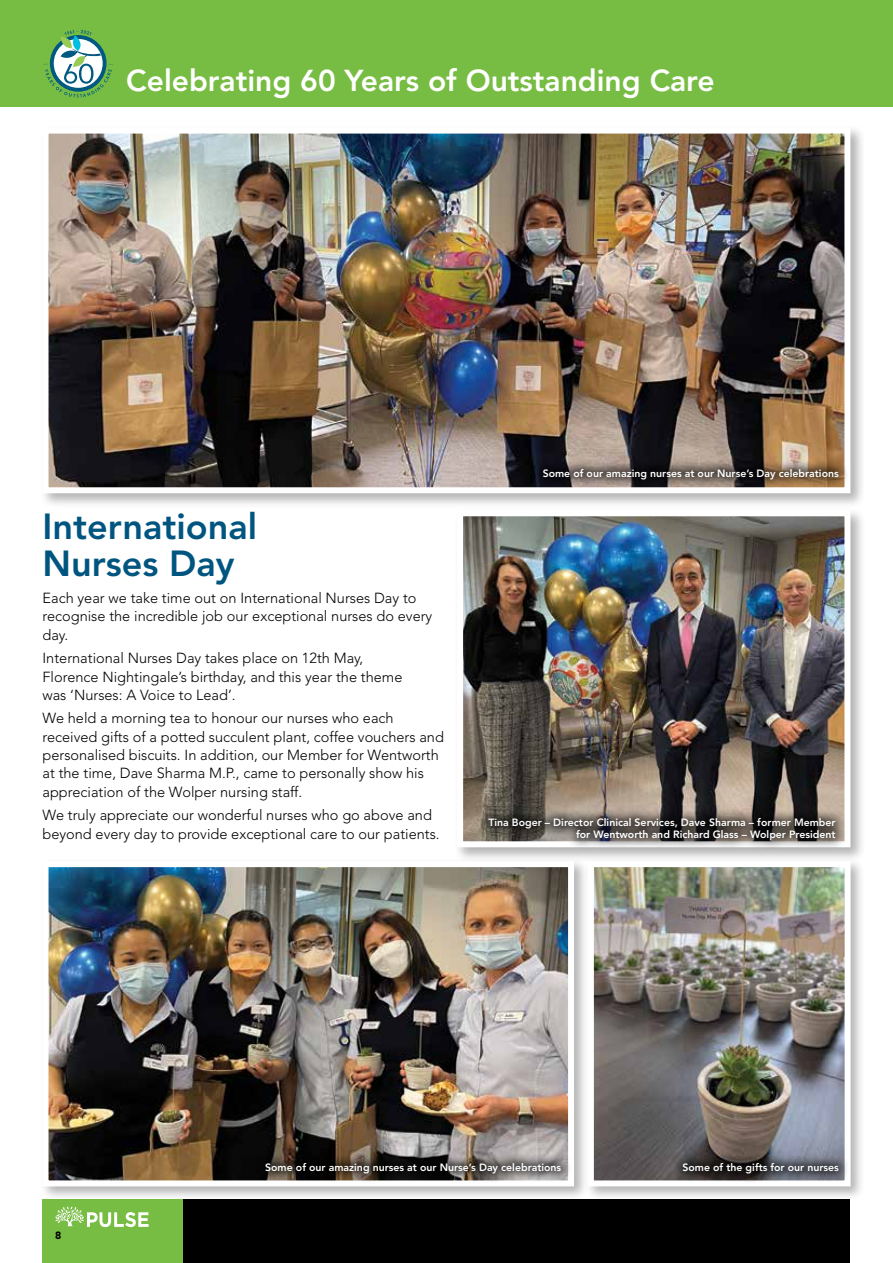
<style>
.page{position:relative;width:893px;height:1263px;background:#fff}
.page>*{position:absolute;margin:0;border:0;box-sizing:border-box;transform-origin:0 0}
.t1{font:800 36px/37.5px "Avenir";color:#005580}
.t2{font:800 30px "Avenir";color:#fff}
.t3{font:300 14.55px/18.3px "Avenir";color:#000}
.t4{font:800 10.5px/12px "Avenir";color:#fff;text-align:right}
.t5{font:900 10.5px "Avenir";color:#000}
</style>
<div class="page">
<div style="left:43px;top:1199px;width:807px;height:64px;background:#000"></div>
<div style="left:43px;top:1199px;width:140px;height:64px;background:#77bd43"></div>
<div style="left:0;top:0;width:893px;height:106px;background:#77bd43"></div>
<svg style="left:43px;top:30px;width:70px;height:68px"></svg>
<svg style="left:55px;top:1206px;width:94px;height:21px"></svg>
<div style="left:40px;top:858px;width:549px;height:344px;background:#000;opacity:.3"></div>
<img style="left:50px;top:868px;width:517px;height:311px">
<div style="left:43px;top:861px;width:531px;height:325px;border:6px solid #fff"></div>
<div style="left:454px;top:507px;width:412px;height:355px;background:#000;opacity:.3"></div>
<img style="left:464px;top:517px;width:379px;height:323px">
<div style="left:457px;top:510px;width:393px;height:337px;border:6px solid #fff"></div>
<div style="left:585px;top:858px;width:281px;height:344px;background:#000;opacity:.3"></div>
<img style="left:595px;top:868px;width:249px;height:311px">
<div style="left:588px;top:861px;width:263px;height:325px;border:6px solid #fff"></div>
<div style="left:40px;top:125px;width:826px;height:384px;background:#000;opacity:.3"></div>
<img style="left:50px;top:135px;width:793px;height:351px">
<div style="left:43px;top:128px;width:807px;height:365px;border:6px solid #fff"></div>
<div style="left:478px;top:806px;width:369px;height:45px;background:#000;opacity:.75"></div>
<div style="left:671px;top:1151px;width:179px;height:33px;background:#000;opacity:.75"></div>
<div style="left:254px;top:1151px;width:318px;height:33px;background:#000;opacity:.75"></div>
<div style="left:532px;top:457px;width:317px;height:33px;background:#000;opacity:.75"></div>
<h2 class="t2" style="left:126px;top:68px;width:590px">Celebrating 60 Years of Outstanding Care</h2>
<p class="t4" style="left:543px;top:468px;width:298px">Some of our amazing nurses at our Nurse’s Day celebrations</p>
<h1 class="t1" style="left:43px;top:510px;width:216px">International<br>Nurses Day</h1>
<p class="t3" style="left:43px;top:590px;width:391px">Each year we take time out on International Nurses Day to recognise the incredible job our exceptional nurses do every day.</p>
<p class="t3" style="left:43px;top:650px;width:361px">International Nurses Day takes place on 12th May,<br>Florence Nightingale’s birthday, and this year the theme was ‘Nurses: A Voice to Lead’.</p>
<p class="t3" style="left:43px;top:710px;width:403px">We held a morning tea to honour our nurses who each received gifts of a potted succulent plant, coffee vouchers and personalised biscuits. In addition, our Member for Wentworth at the time, Dave Sharma M.P., came to personally show his appreciation of the Wolper nursing staff.</p>
<p class="t3" style="left:43px;top:807px;width:399px">We truly appreciate our wonderful nurses who go above and beyond every day to provide exceptional care to our patients.</p>
<p class="t4" style="left:488px;top:817px;width:349px">Tina Boger – Director Clinical Services, Dave Sharma – former Member for Wentworth and Richard Glass – Wolper President</p>
<p class="t5" style="left:55px;top:1231px;width:8px">8</p>
<p class="t4" style="left:265px;top:1162px;width:298px">Some of our amazing nurses at our Nurse’s Day celebrations</p>
<p class="t4" style="left:682px;top:1162px;width:158px">Some of the gifts for our nurses</p>
</div>
